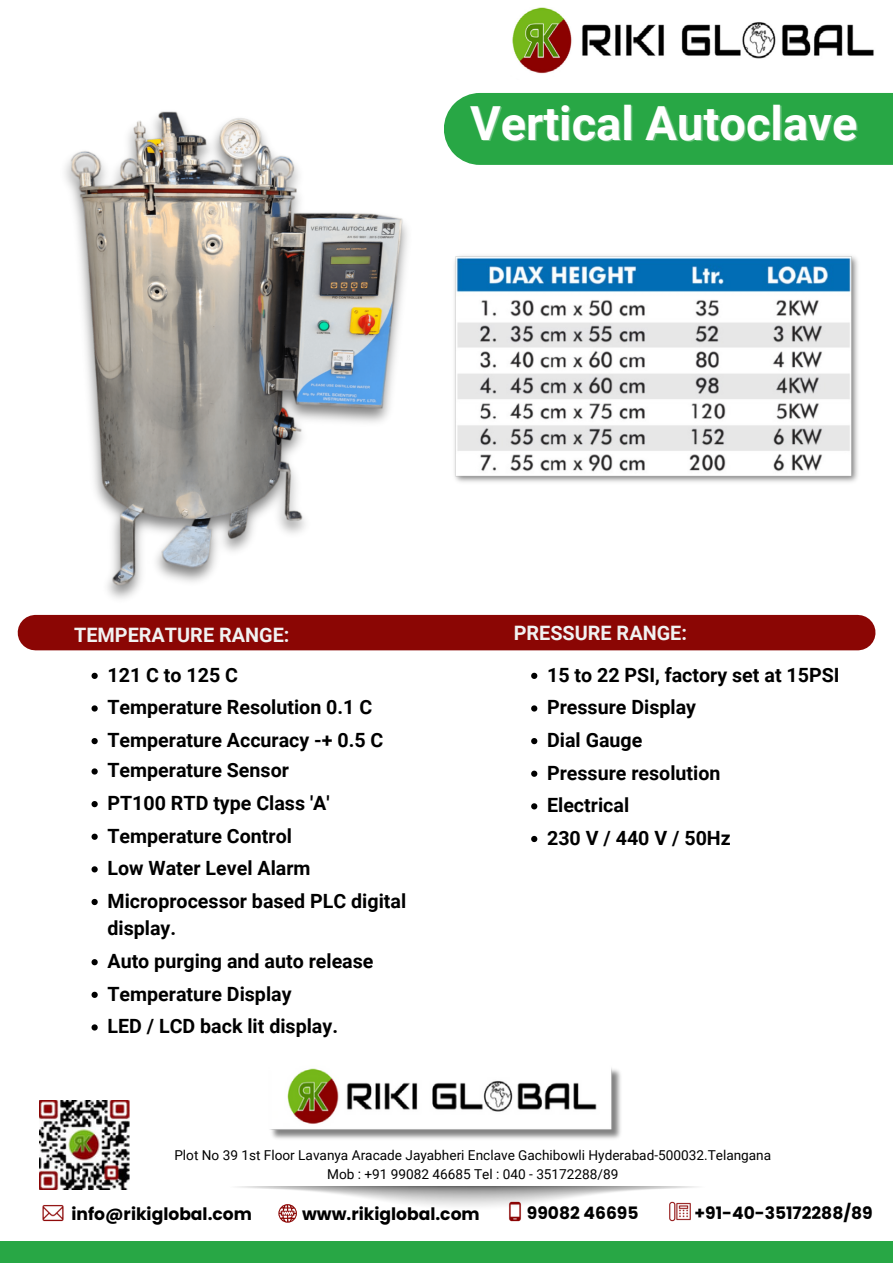
<style>
.page{position:relative;width:893px;height:1263px;background:#fff}
.page>*{position:absolute;margin:0;border:0;box-sizing:border-box;transform-origin:0 0}
.t1{font:700 47.03px "Roboto";color:#fff}
.t2{font:700 19.88px "Roboto";color:#f1f2f2}
.t3{font:700 19.65px/27.6px "Roboto";color:#000}
.t4{font:700 17.17px "Poppins";color:#000}
.t5{font:700 17.1px "Poppins";color:#000}
.t6{font:13.65px "Roboto";color:#000}
</style>
<div class="page">
<div style="left:35px;top:615px;width:823px;height:35px;background:#8b0604"></div>
<div style="left:0;top:1242px;width:893px;height:21px;background:#28a745"></div>
<img style="left:17px;top:111px;width:607px;height:526px">
<div style="left:444px;top:93px;width:449px;height:72px;background:#28a745"></div>
<img style="left:443px;top:251px;width:415px;height:235px">
<img style="left:270px;top:1068px;width:351px;height:71px">
<img style="left:238px;top:1186px;width:459px;height:25px">
<img style="left:669px;top:1202px;width:21px;height:19px">
<img style="left:505px;top:1202px;width:20px;height:19px">
<img style="left:42px;top:1205px;width:22px;height:17px">
<img style="left:39px;top:1100px;width:91px;height:89px">
<svg style="left:278px;top:1204px;width:19px;height:19px"></svg>
<img style="left:512px;top:7px;width:362px;height:67px">
<svg style="left:531px;top:673px;width:6px;height:6px"></svg>
<svg style="left:531px;top:705px;width:6px;height:6px"></svg>
<svg style="left:531px;top:738px;width:6px;height:6px"></svg>
<svg style="left:531px;top:771px;width:6px;height:6px"></svg>
<svg style="left:531px;top:803px;width:6px;height:6px"></svg>
<svg style="left:531px;top:836px;width:6px;height:6px"></svg>
<svg style="left:91px;top:673px;width:7px;height:6px"></svg>
<svg style="left:91px;top:705px;width:7px;height:6px"></svg>
<svg style="left:91px;top:738px;width:7px;height:6px"></svg>
<svg style="left:91px;top:768px;width:7px;height:6px"></svg>
<svg style="left:91px;top:801px;width:7px;height:6px"></svg>
<svg style="left:91px;top:834px;width:7px;height:6px"></svg>
<svg style="left:91px;top:866px;width:7px;height:6px"></svg>
<svg style="left:91px;top:899px;width:7px;height:6px"></svg>
<svg style="left:91px;top:959px;width:7px;height:6px"></svg>
<svg style="left:91px;top:992px;width:7px;height:6px"></svg>
<svg style="left:91px;top:1024px;width:7px;height:6px"></svg>
<p class="t1" style="left:470px;top:96px;width:389px">Vertical Autoclave</p>
<p class="t2" style="left:74px;top:623px;width:217px">TEMPERATURE RANGE:</p>
<p class="t2" style="left:514px;top:622px;width:175px">PRESSURE RANGE:</p>
<p class="t3" style="left:107px;top:661px;width:132px">121 C to 125 C</p>
<p class="t3" style="left:107px;top:694px;width:266px">Temperature Resolution 0.1 C</p>
<p class="t3" style="left:107px;top:726px;width:277px">Temperature Accuracy -+ 0.5 C</p>
<p class="t3" style="left:107px;top:757px;width:183px">Temperature Sensor</p>
<p class="t3" style="left:107px;top:789px;width:224px">PT100 RTD type Class 'A'</p>
<p class="t3" style="left:107px;top:822px;width:186px">Temperature Control</p>
<p class="t3" style="left:107px;top:855px;width:205px">Low Water Level Alarm</p>
<p class="t3" style="left:107px;top:887px;width:300px">Microprocessor based PLC digital display.</p>
<p class="t3" style="left:107px;top:947px;width:267px">Auto purging and auto release</p>
<p class="t3" style="left:107px;top:980px;width:186px">Temperature Display</p>
<p class="t3" style="left:107px;top:1013px;width:232px">LED / LCD back lit display.</p>
<p class="t3" style="left:547px;top:661px;width:294px">15 to 22 PSI, factory set at 15PSI</p>
<p class="t3" style="left:547px;top:694px;width:150px">Pressure Display</p>
<p class="t3" style="left:547px;top:726px;width:97px">Dial Gauge</p>
<p class="t3" style="left:547px;top:759px;width:175px">Pressure resolution</p>
<p class="t3" style="left:547px;top:792px;width:84px">Electrical</p>
<p class="t3" style="left:547px;top:824px;width:185px">230 V / 440 V / 50Hz</p>
<h2 class="t6" style="left:174px;top:1147px;width:598px">Plot No 39 1st Floor Lavanya Aracade Jayabheri Enclave Gachibowli Hyderabad-500032.Telangana</h2>
<h2 class="t6" style="left:327px;top:1166px;width:293px">Mob : +91 99082 46685 Tel : 040 - 35172288/89</h2>
<p class="t4" style="left:71px;top:1202px;width:182px">info@rikiglobal.com</p>
<p class="t4" style="left:302px;top:1202px;width:179px">www.rikiglobal.com</p>
<p class="t5" style="left:527px;top:1201px;width:113px">99082 46695</p>
<p class="t5" style="left:694px;top:1201px;width:180px">+91-40-35172288/89</p>
</div>
